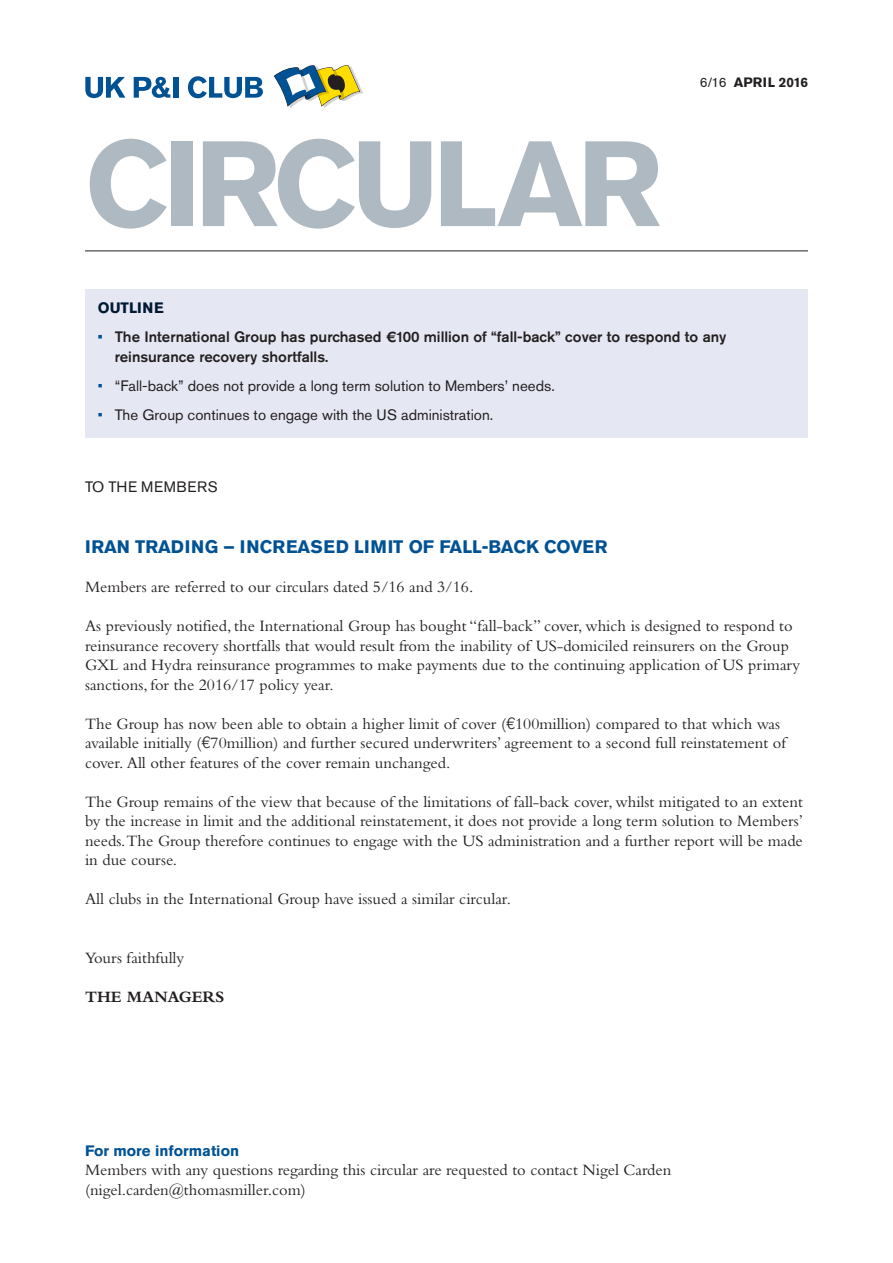
<style>
.page{position:relative;width:893px;height:1263px;background:#fff}
.page>*{position:absolute;margin:0;border:0;box-sizing:border-box;transform-origin:0 0}
.t1{font:700 120px "Akzidenz Grotesk BE";letter-spacing:-.05em;color:#afb9c1}
.t2{font:700 18px "Akzidenz Grotesk BE";color:#005294}
.t3{font:16.5px/19.5px "Bembo";color:#231f20}
.t4{font:700 16.5px "Bembo";color:#231f20}
.t5{font:15px "Akzidenz Grotesk BE";color:#231f20}
.t6{font:500 15px/19.5px "Akzidenz Grotesk BE";color:#231f20}
.t7{font:700 15px "Akzidenz Grotesk BE";color:#005294}
.t8{font:15px "Akzidenz Grotesk BE";letter-spacing:.04em;color:#231f20}
.t9{font:700 15px "Akzidenz Grotesk BE";color:#001932}
.t10{font:700 13.5px "Akzidenz Grotesk BE";color:#231f20}
.s1{font-weight:400}
.s2{color:#005294}
.s3{font-family:"Helvetica";font-weight:300}
</style>
<div class="page">
<div style="left:85px;top:289px;width:723px;height:149px;background:#e5e8f3"></div>
<svg style="left:274px;top:65px;width:89px;height:43px"></svg>
<svg style="left:85px;top:77px;width:40px;height:21px"></svg>
<svg style="left:134px;top:77px;width:36px;height:21px"></svg>
<div style="left:173px;top:77px;width:5px;height:21px;background:#005294"></div>
<svg style="left:188px;top:76px;width:75px;height:22px"></svg>
<hr style="left:85px;top:250px;width:723px;height:1px;background:#231f20">
<h1 class="t1" style="left:85px;top:137px;width:579px">CIRCULAR</h1>
<p class="t10" style="left:700px;top:77px;width:110px"><span class="s1">6/16</span> APRIL 2016</p>
<p class="t9" style="left:98px;top:302px;width:67px">OUTLINE</p>
<p class="t6" style="left:115px;top:329px;width:613px;text-indent:-17px"><span class="s2">•</span> The International Group has purchased €100 million of “fall-back” cover to respond to any reinsurance recovery shortfalls.</p>
<p class="t5" style="left:98px;top:381px;width:458px"><span class="s2">•</span> “Fall-back” does not provide a long term solution to Members’ needs.</p>
<p class="t5" style="left:98px;top:410px;width:397px"><span class="s2">•</span> The Group continues to engage with the US administration.</p>
<p class="t8" style="left:85px;top:481px;width:134px">TO THE MEMBERS</p>
<p class="t2" style="left:85px;top:540px;width:524px">IRAN TRADING – INCREASED LIMIT OF FALL-BACK COVER</p>
<p class="t3" style="left:85px;top:579px;width:390px">Members are referred to our circulars dated 5/16 and 3/16.</p>
<p class="t3" style="left:85px;top:618px;width:717px">As previously notified, the International Group has bought “fall-back” cover, which is designed to respond to reinsurance recovery shortfalls that would result from the inability of US-domiciled reinsurers on the Group GXL and Hydra reinsurance programmes to make payments due to the continuing application of US primary sanctions, for the 2016/17 policy year.</p>
<p class="t3" style="left:85px;top:715px;width:702px">The Group has now been able to obtain a higher limit of cover (<span class="s3">€</span>100million) compared to that which was available initially (<span class="s3">€</span>70million) and further secured underwriters’ agreement to a second full reinstatement of cover. All other features of the cover remain unchanged.</p>
<p class="t3" style="left:85px;top:793px;width:719px;text-align:justify">The Group remains of the view that because of the limitations of fall-back cover, whilst mitigated to an extent by the increase in limit and the additional reinstatement, it does not provide a long term solution to Members’ needs.The Group therefore continues to engage with the US administration and a further report will be made in due course.</p>
<p class="t3" style="left:85px;top:891px;width:427px">All clubs in the International Group have issued a similar circular.</p>
<p class="t3" style="left:85px;top:949px;width:101px">Yours faithfully</p>
<p class="t4" style="left:85px;top:991px;width:141px">THE MANAGERS</p>
<p class="t7" style="left:85px;top:1144px;width:156px">For more information</p>
<p class="t3" style="left:85px;top:1162px;width:588px">Members with any questions regarding this circular are requested to contact Nigel Carden (nigel.carden@thomasmiller.com)</p>
</div>
